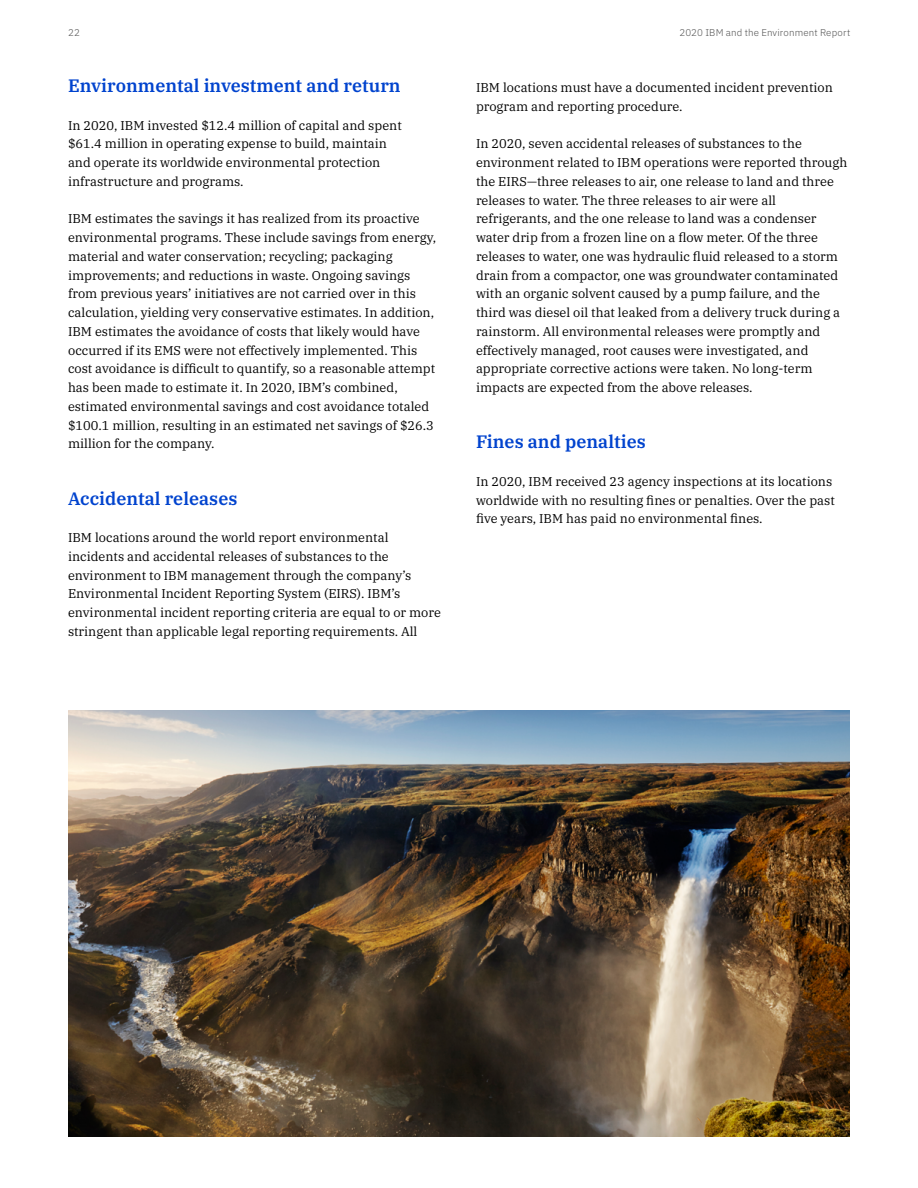
<style>
.page{position:relative;width:918px;height:1188px;background:#fff}
.page>*{position:absolute;margin:0;border:0;box-sizing:border-box;transform-origin:0 0}
.t1{font:600 18px "IBM Plex Serif";color:#0043ce}
.t2{font:12.75px/18.8px "IBM Plex Serif";color:#000}
.t3{font:300 9.75px "IBM Plex Sans";letter-spacing:.015em;color:#525252}
</style>
<div class="page">
<img style="left:68px;top:711px;width:782px;height:426px">
<p class="t3" style="left:68px;top:25px;width:13px">22</p>
<p class="t3" style="left:679px;top:25px;width:172px">2020 IBM and the Environment Report</p>
<h1 class="t1" style="left:68px;top:71px;width:334px">Environmental investment and return</h1>
<p class="t2" style="left:68px;top:115px;width:335px">In 2020, IBM invested $12.4 million of capital and spent $61.4 million in operating expense to build, maintain and operate its worldwide environmental protection infrastructure and programs.</p>
<p class="t2" style="left:68px;top:208px;width:370px">IBM estimates the savings it has realized from its proactive environmental programs. These include savings from energy, material and water conservation; recycling; packaging improvements; and reductions in waste. Ongoing savings from previous years’ initiatives are not carried over in this calculation, yielding very conservative estimates. In addition, IBM estimates the avoidance of costs that likely would have occurred if its EMS were not effectively implemented. This cost avoidance is difficult to quantify, so a reasonable attempt has been made to estimate it. In 2020, IBM’s combined, estimated environmental savings and cost avoidance totaled $100.1 million, resulting in an estimated net savings of $26.3 million for the company.</p>
<h1 class="t1" style="left:68px;top:484px;width:171px">Accidental releases</h1>
<p class="t2" style="left:68px;top:527px;width:374px">IBM locations around the world report environmental incidents and accidental releases of substances to the environment to IBM management through the company’s Environmental Incident Reporting System (EIRS). IBM’s environmental incident reporting criteria are equal to or more stringent than applicable legal reporting requirements. All</p>
<p class="t2" style="left:476px;top:77px;width:358px">IBM locations must have a documented incident prevention program and reporting procedure.</p>
<p class="t2" style="left:476px;top:133px;width:373px">In 2020, seven accidental releases of substances to the environment related to IBM operations were reported through the EIRS—three releases to air, one release to land and three releases to water. The three releases to air were all refrigerants, and the one release to land was a condenser water drip from a frozen line on a flow meter. Of the three releases to water, one was hydraulic fluid released to a storm drain from a compactor, one was groundwater contaminated with an organic solvent caused by a pump failure, and the third was diesel oil that leaked from a delivery truck during a rainstorm. All environmental releases were promptly and effectively managed, root causes were investigated, and appropriate corrective actions were taken. No long-term impacts are expected from the above releases.</p>
<h1 class="t1" style="left:476px;top:428px;width:171px">Fines and penalties</h1>
<p class="t2" style="left:476px;top:471px;width:360px">In 2020, IBM received 23 agency inspections at its locations worldwide with no resulting fines or penalties. Over the past five years, IBM has paid no environmental fines.</p>
</div>
